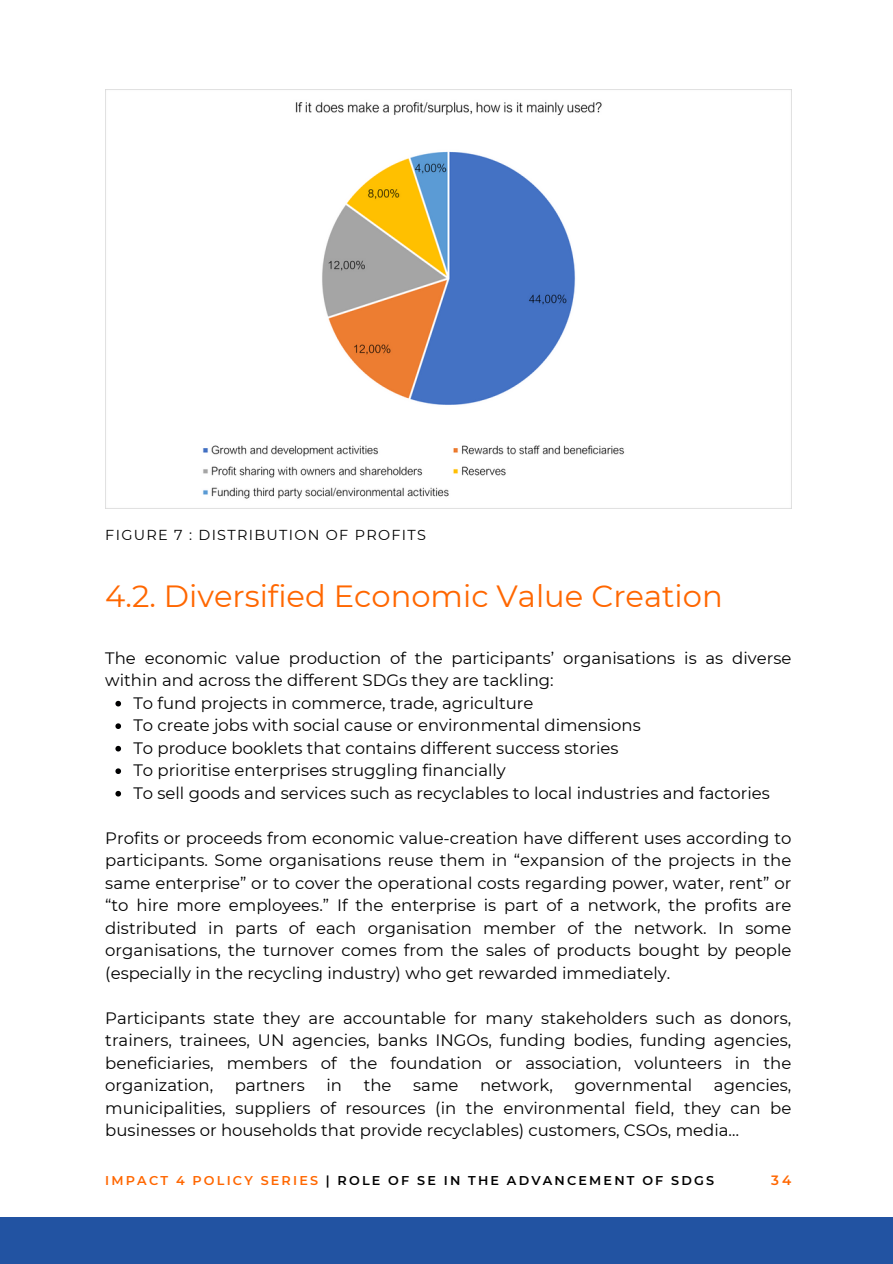
<style>
.page{position:relative;width:893px;height:1264px;background:#fff}
.page>*{position:absolute;margin:0;border:0;box-sizing:border-box;transform-origin:0 0}
.t1{font:30.6px "Montserrat";color:#ff6700}
.t2{font:16.5px/22.5px "Montserrat";color:#000001;text-align:justify}
.t3{font:14.4px "Montserrat";letter-spacing:.09em;color:#000}
.t4{font:600 13.5px "Montserrat";color:#ff6700}
.t5{font:600 12.75px "Montserrat";letter-spacing:.17em;color:#000001}
.s1{color:#ff6700}
</style>
<div class="page">
<div style="left:0;top:1217px;width:892px;height:46px;background:#2253a2"></div>
<img style="left:105px;top:89px;width:686px;height:419px">
<svg style="left:115px;top:701px;width:6px;height:5px"></svg>
<svg style="left:115px;top:723px;width:6px;height:6px"></svg>
<svg style="left:115px;top:746px;width:6px;height:5px"></svg>
<svg style="left:115px;top:768px;width:6px;height:6px"></svg>
<svg style="left:115px;top:791px;width:6px;height:5px"></svg>
<p class="t3" style="left:105px;top:525px;width:322px">FIGURE 7 : DISTRIBUTION OF PROFITS</p>
<h1 class="t1" style="left:105px;top:577px;width:619px">4.2. Diversified Economic Value Creation</h1>
<p class="t2" style="left:105px;top:646px;width:687px">The economic value production of the participants’ organisations is as diverse</p>
<p class="t2" style="left:105px;top:669px;width:450px">within and across the different SDGs they are tackling:</p>
<p class="t2" style="left:133px;top:691px;width:401px">To fund projects in commerce, trade, agriculture</p>
<p class="t2" style="left:133px;top:714px;width:509px">To create jobs with social cause or environmental dimensions</p>
<p class="t2" style="left:133px;top:736px;width:486px">To produce booklets that contains different success stories</p>
<p class="t2" style="left:133px;top:759px;width:374px">To prioritise enterprises struggling financially</p>
<p class="t2" style="left:133px;top:781px;width:638px">To sell goods and services such as recyclables to local industries and factories</p>
<p class="t2" style="left:105px;top:826px;width:687px">Profits or proceeds from economic value-creation have different uses according to participants. Some organisations reuse them in “expansion of the projects in the same enterprise” or to cover the operational costs regarding power, water, rent” or “to hire more employees.” If the enterprise is part of a network, the profits are distributed in parts of each organisation member of the network. In some organisations, the turnover comes from the sales of products bought by people (especially in the recycling industry) who get rewarded immediately.</p>
<p class="t2" style="left:105px;top:1006px;width:687px">Participants state they are accountable for many stakeholders such as donors, trainers, trainees, UN agencies, banks INGOs, funding bodies, funding agencies, beneficiaries, members of the foundation or association, volunteers in the organization,</p>
<p class="t2" style="left:105px;top:1074px;width:687px;text-indent:608px">agencies, municipalities, suppliers of resources (in the environmental field, they can be businesses or households that provide recyclables) customers, CSOs, media…</p>
<p class="t5" style="left:105px;top:1172px;width:610px"><span class="s1">IMPACT 4 POLICY SERIES</span> | ROLE OF SE IN THE ADVANCEMENT OF SDGS</p>
<p class="t2" style="left:235px;top:1074px;width:72px">partners</p>
<p class="t2" style="left:326px;top:1074px;width:17px">in</p>
<p class="t2" style="left:364px;top:1074px;width:29px">the</p>
<p class="t2" style="left:413px;top:1074px;width:47px">same</p>
<p class="t2" style="left:480px;top:1074px;width:74px">network,</p>
<p class="t2" style="left:574px;top:1074px;width:119px">governmental</p>
<p class="t4" style="left:771px;top:1172px;width:22px">34</p>
</div>
